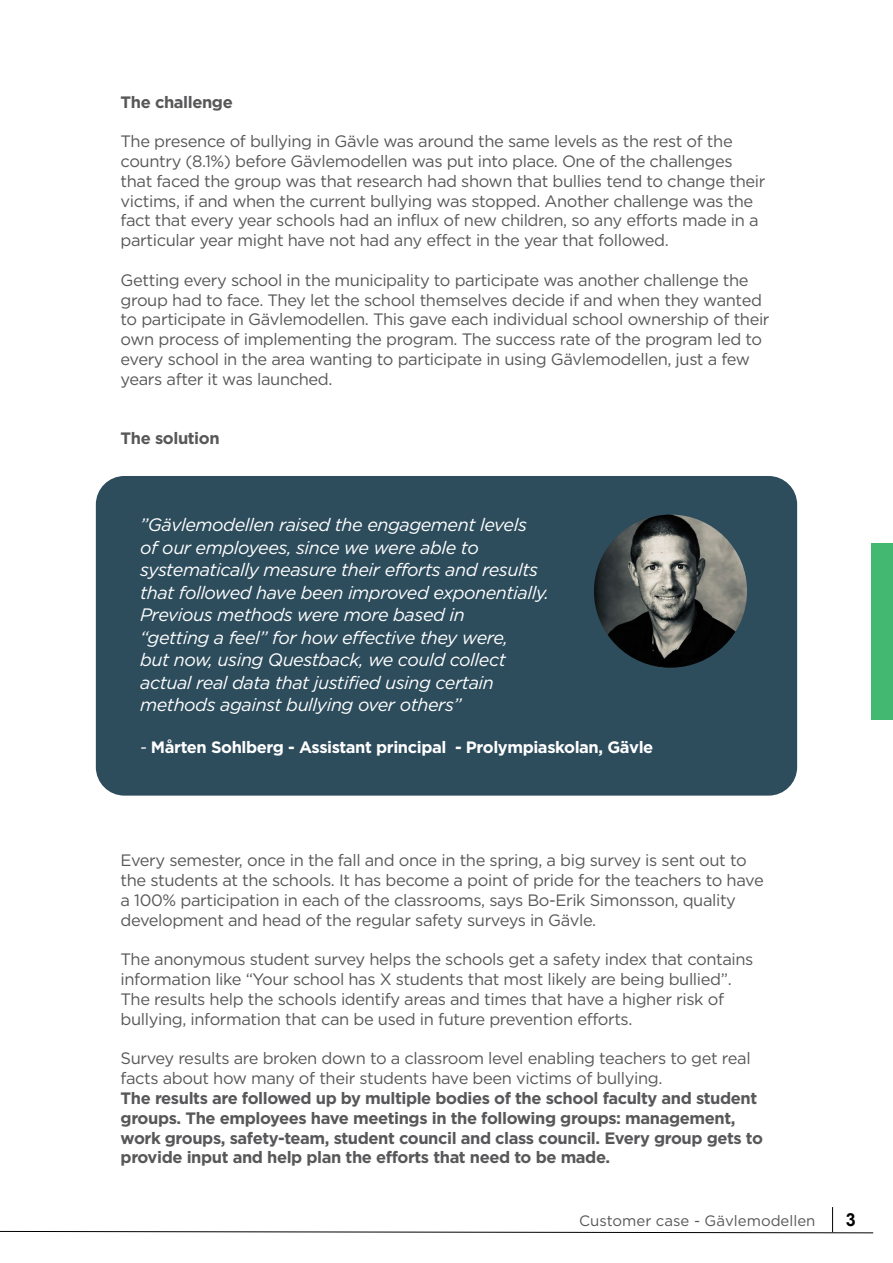
<style>
.page{position:relative;width:893px;height:1263px;background:#fff}
.page>*{position:absolute;margin:0;border:0;box-sizing:border-box;transform-origin:0 0}
.t1{font:italic 18px/22.5px "Gotham";letter-spacing:-.025em;color:#fff}
.t2{font:700 18px "Arial";color:#000}
.t3{font:16.5px/19.8px "Gotham";letter-spacing:-.025em;color:#58585a}
.t4{font:700 16.5px/19.8px "Gotham";letter-spacing:-.025em;color:#58585a}
.t5{font:700 16.5px "Gotham";letter-spacing:-.025em;color:#fff}
.t6{font:15px "Gotham";color:#58585a}
.s1{font-weight:400;font-style:italic}
</style>
<div class="page">
<div style="left:872px;top:543px;width:21px;height:177px;background:#42b870"></div>
<div style="left:96px;top:476px;width:701px;height:320px;background:#2d4c5c;border-radius:28px"></div>
<svg style="left:0;top:1207px;width:874px;height:26px"></svg>
<img style="left:594px;top:514px;width:153px;height:154px;border-radius:77px">
<p class="t4" style="left:121px;top:91px;width:114px">The challenge</p>
<p class="t3" style="left:121px;top:131px;width:646px">The presence of bullying in Gävle was around the same levels as the rest of the country (8.1%) before Gävlemodellen was put into place. One of the challenges that faced the group was that research had shown that bullies tend to change their victims, if and when the current bullying was stopped. Another challenge was the fact that every year schools had an influx of new children, so any efforts made in a particular year might have not had any effect in the year that followed.</p>
<p class="t3" style="left:121px;top:270px;width:650px">Getting every school in the municipality to participate was another challenge the group had to face. They let the school themselves decide if and when they wanted to participate in Gävlemodellen. This gave each individual school ownership of their own process of implementing the program. The success rate of the program led to every school in the area wanting to participate in using Gävlemodellen, just a few years after it was launched.</p>
<p class="t4" style="left:121px;top:428px;width:101px">The solution</p>
<p class="t1" style="left:140px;top:513px;width:410px">”Gävlemodellen raised the engagement levels of our employees, since we were able to systematically measure their efforts and results that followed have been improved exponentially.<br>Previous methods were more based in<br>“getting a feel” for how effective they were,<br>but now, using Questback, we could collect actual real data that justified using certain methods against bullying over others”</p>
<p class="t5" style="left:140px;top:738px;width:515px"><span class="s1">-</span> Mårten Sohlberg - Assistant principal - Prolympiaskolan, Gävle</p>
<p class="t3" style="left:121px;top:850px;width:645px">Every semester, once in the fall and once in the spring, a big survey is sent out to the students at the schools. It has become a point of pride for the teachers to have a 100% participation in each of the classrooms, says Bo-Erik Simonsson, quality development and head of the regular safety surveys in Gävle.</p>
<p class="t3" style="left:121px;top:949px;width:634px">The anonymous student survey helps the schools get a safety index that contains information like “Your school has X students that most likely are being bullied”.<br>The results help the schools identify areas and times that have a higher risk of bullying, information that can be used in future prevention efforts.</p>
<p class="t3" style="left:121px;top:1048px;width:632px">Survey results are broken down to a classroom level enabling teachers to get real facts about how many of their students have been victims of bullying.</p>
<p class="t4" style="left:121px;top:1088px;width:644px">The results are followed up by multiple bodies of the school faculty and student groups. The employees have meetings in the following groups: management, work groups, safety-team, student council and class council. Every group gets to provide input and help plan the efforts that need to be made.</p>
<p class="t6" style="left:579px;top:1212px;width:238px">Customer case - Gävlemodellen</p>
<p class="t2" style="left:846px;top:1208px;width:12px">3</p>
</div>
